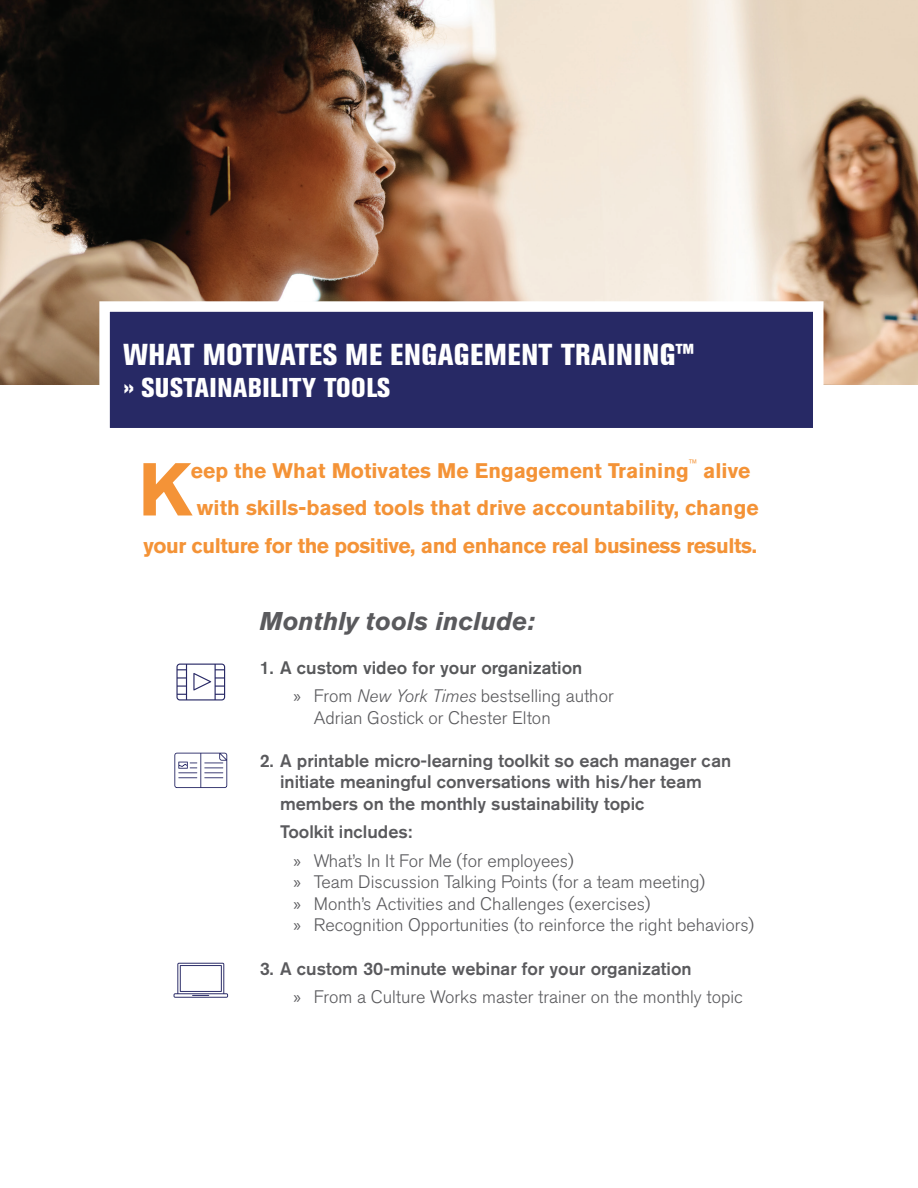
<style>
.page{position:relative;width:918px;height:1188px;background:#fff}
.page>*{position:absolute;margin:0;border:0;box-sizing:border-box;transform-origin:0 0}
.t1{font:700 74.1px "Akzidenz Grotesk BE";color:#f49337}
.t2{font:800 condensed 30px "Akzidenz Grotesk BE";letter-spacing:.02em;color:#fff}
.t3{font:800 condensed 27px "Akzidenz Grotesk BE";letter-spacing:.02em;color:#fff}
.t4{font:italic 700 25.5px "Akzidenz Grotesk BE";color:#5a5a5d}
.t5{font:700 21px "Akzidenz Grotesk BE";color:#f49337}
.t6{font:700 21px "Akzidenz Grotesk BE";letter-spacing:-.02em;color:#f49337}
.t7{font:300 18px/28.3px "Akzidenz Grotesk BE";color:#5a5a5d}
.t8{font:500 18px/21.6px "Akzidenz Grotesk BE";color:#5a5a5d}
.t9{font:500 18px/28.3px "Akzidenz Grotesk BE";color:#57585a}
.t10{font:300 12.3px "Akzidenz Grotesk BE";color:#f49337}
.s1{font-family:"Myriad Pro";font-weight:400;color:#5a5a5d}
.s2{font-weight:300;color:#5a5a5d}
.s3{font-weight:300;font-style:italic;color:#5a5a5d}
.s4{font-weight:500}
.s5{font-family:"Myriad Pro";font-weight:400}
</style>
<div class="page">
<img style="left:0;top:0;width:918px;height:384px">
<div style="left:105px;top:307px;width:713px;height:126px;background:#272965"></div>
<div style="left:99px;top:301px;width:725px;height:137px;border:10px solid #fff"></div>
<svg style="left:174px;top:753px;width:53px;height:35px"></svg>
<svg style="left:176px;top:664px;width:49px;height:36px"></svg>
<svg style="left:174px;top:963px;width:54px;height:35px"></svg>
<h2 class="t2" style="left:123px;top:337px;width:573px">WHAT MOTIVATES ME ENGAGEMENT TRAINING™</h2>
<h3 class="t3" style="left:123px;top:372px;width:268px">» SUSTAINABILITY TOOLS</h3>
<p class="t10" style="left:689px;top:457px;width:10px">™</p>
<h1 class="t1" style="left:138px;top:447px;width:54px">K</h1>
<p class="t5" style="left:191px;top:459px;width:499px">eep the What Motivates Me Engagement Training</p>
<p class="t5" style="left:703px;top:459px;width:49px">alive</p>
<p class="t5" style="left:197px;top:496px;width:563px">with skills-based tools that drive accountability, change</p>
<p class="t6" style="left:143px;top:534px;width:615px">your culture for the positive, and enhance real business results.</p>
<h3 class="t4" style="left:260px;top:606px;width:277px">Monthly tools include:</h3>
<p class="t9" style="left:294px;top:653px;width:322px;text-indent:-34px">1. A custom video for your organization<br><span class="s1">»</span> <span class="s2">From</span> <span class="s3">New York Times</span> <span class="s2">bestselling author</span></p>
<p class="t7" style="left:314px;top:704px;width:238px">Adrian Gostick or Chester Elton</p>
<p class="t8" style="left:280px;top:749px;width:453px;text-indent:-20px">2. A printable micro-learning toolkit so each manager can initiate meaningful conversations with his/her team members on the monthly sustainability topic</p>
<p class="t7" style="left:294px;top:818px;width:282px;text-indent:-14px"><span class="s4">Toolkit includes:<br></span><span class="s5">»</span> What’s In It For Me (for employees)</p>
<p class="t7" style="left:294px;top:872px;width:462px;line-height:21.6px"><span class="s5">»</span> Team Discussion Talking Points (for a team meeting)<br><span class="s5">»</span> Month’s Activities and Challenges (exercises)<br><span class="s5">»</span> Recognition Opportunities (to reinforce the right behaviors)</p>
<p class="t7" style="left:294px;top:955px;width:451px;text-indent:-34px"><span class="s4">3. A custom 30-minute webinar for your organization<br></span><span class="s5">»</span> From a Culture Works master trainer on the monthly topic</p>
</div>
